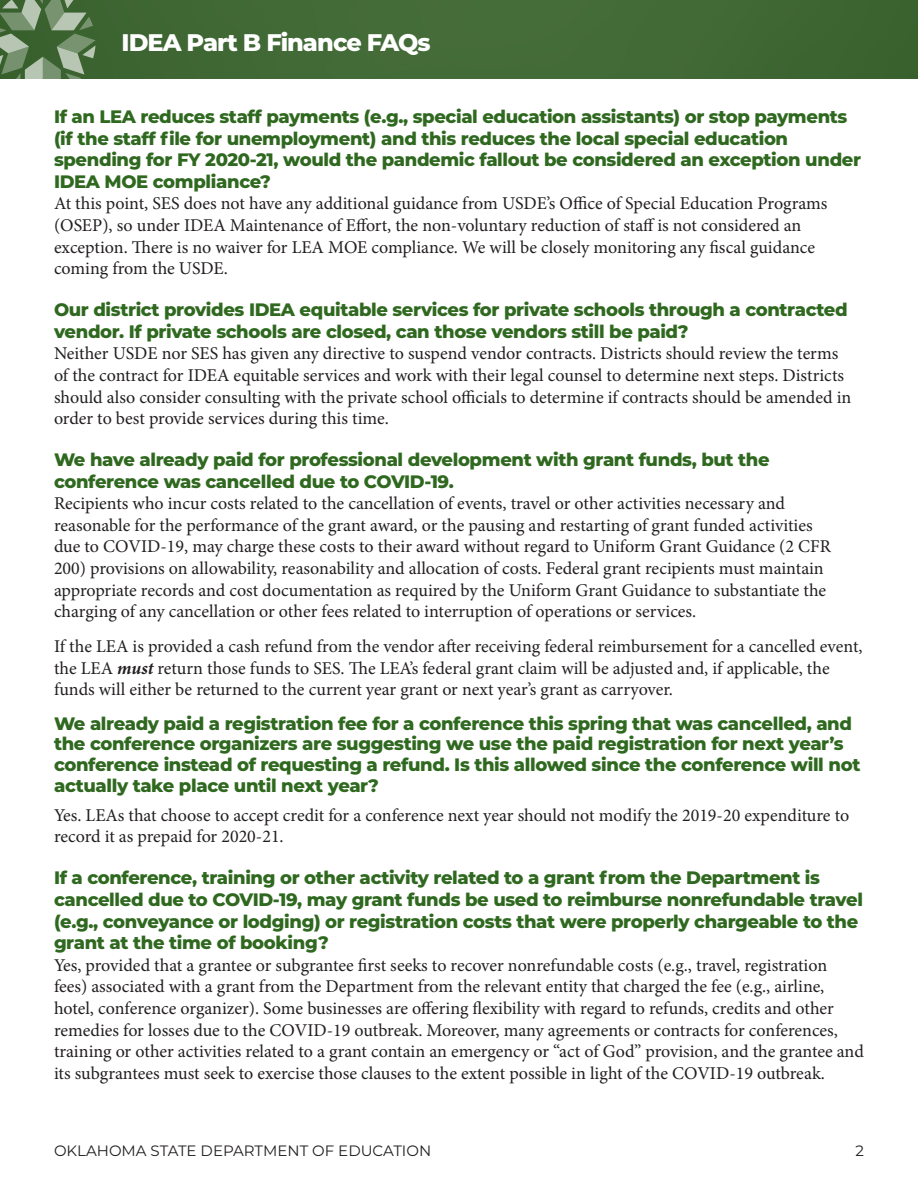
<style>
.page{position:relative;width:918px;height:1188px;background:#fff}
.page>*{position:absolute;margin:0;border:0;box-sizing:border-box;transform-origin:0 0}
.t1{font:800 24px "Montserrat";letter-spacing:-.04em;color:#fff}
.t2{font:18px/21.6px "Minion Pro";color:#231f20}
.t3{font:800 18px/21.6px "Montserrat";letter-spacing:-.02em;color:#2f681f}
.t4{font:15px "Montserrat";color:#231f20}
.s1{font-weight:700;font-style:italic}
</style>
<div class="page">
<div style="left:0;top:0;width:918px;height:79px;background:#426a37"></div>
<svg style="left:0;top:0;width:96px;height:79px"></svg>
<h1 class="t1" style="left:122px;top:25px;width:311px">IDEA Part B Finance FAQs</h1>
<p class="t3" style="left:54px;top:105px;width:809px">If an LEA reduces staff payments (e.g., special education assistants) or stop payments (if the staff file for unemployment) and this reduces the local special education spending for FY 2020-21, would the pandemic fallout be considered an exception under IDEA MOE compliance?</p>
<p class="t2" style="left:54px;top:193px;width:775px">At this point, SES does not have any additional guidance from USDE’s Office of Special Education Programs (OSEP), so under IDEA Maintenance of Effort, the non-voluntary reduction of staff is not considered an exception. There is no waiver for LEA MOE compliance. We will be closely monitoring any fiscal guidance coming from the USDE.</p>
<p class="t3" style="left:54px;top:298px;width:795px">Our district provides IDEA equitable services for private schools through a contracted vendor. If private schools are closed, can those vendors still be paid?</p>
<p class="t2" style="left:54px;top:343px;width:799px">Neither USDE nor SES has given any directive to suspend vendor contracts. Districts should review the terms of the contract for IDEA equitable services and work with their legal counsel to determine next steps. Districts should also consider consulting with the private school officials to determine if contracts should be amended in order to best provide services during this time.</p>
<p class="t3" style="left:54px;top:448px;width:717px">We have already paid for professional development with grant funds, but the conference was cancelled due to COVID-19.</p>
<p class="t2" style="left:54px;top:493px;width:778px">Recipients who incur costs related to the cancellation of events, travel or other activities necessary and reasonable for the performance of the grant award, or the pausing and restarting of grant funded activities due to COVID-19, may charge these costs to their award without regard to Uniform Grant Guidance (2 CFR 200) provisions on allowability, reasonability and allocation of costs. Federal grant recipients must maintain appropriate records and cost documentation as required by the Uniform Grant Guidance to substantiate the charging of any cancellation or other fees related to interruption of operations or services.</p>
<p class="t2" style="left:54px;top:636px;width:810px">If the LEA is provided a cash refund from the vendor after receiving federal reimbursement for a cancelled event, the LEA <span class="s1">must</span> return those funds to SES. The LEA’s federal grant claim will be adjusted and, if applicable, the funds will either be returned to the current year grant or next year’s grant as carryover.</p>
<p class="t3" style="left:54px;top:712px;width:808px;line-height:20.7px">We already paid a registration fee for a conference this spring that was cancelled, and the conference organizers are suggesting we use the paid registration for next year’s conference instead of requesting a refund. Is this allowed since the conference will not actually take place until next year?</p>
<p class="t2" style="left:54px;top:804px;width:797px">Yes. LEAs that choose to accept credit for a conference next year should not modify the 2019-20 expenditure to record it as prepaid for 2020-21.</p>
<p class="t3" style="left:54px;top:866px;width:811px">If a conference, training or other activity related to a grant from the Department is cancelled due to COVID-19, may grant funds be used to reimburse nonrefundable travel (e.g., conveyance or lodging) or registration costs that were properly chargeable to the grant at the time of booking?</p>
<p class="t2" style="left:54px;top:954px;width:811px">Yes, provided that a grantee or subgrantee first seeks to recover nonrefundable costs (e.g., travel, registration fees) associated with a grant from the Department from the relevant entity that charged the fee (e.g., airline, hotel, conference organizer). Some businesses are offering flexibility with regard to refunds, credits and other remedies for losses due to the COVID-19 outbreak. Moreover, many agreements or contracts for conferences, training or other activities related to a grant contain an emergency or “act of God” provision, and the grantee and its subgrantees must seek to exercise those clauses to the extent possible in light of the COVID-19 outbreak.</p>
<p class="t4" style="left:54px;top:1140px;width:379px">OKLAHOMA STATE DEPARTMENT OF EDUCATION</p>
<p class="t4" style="left:855px;top:1140px;width:10px">2</p>
</div>
